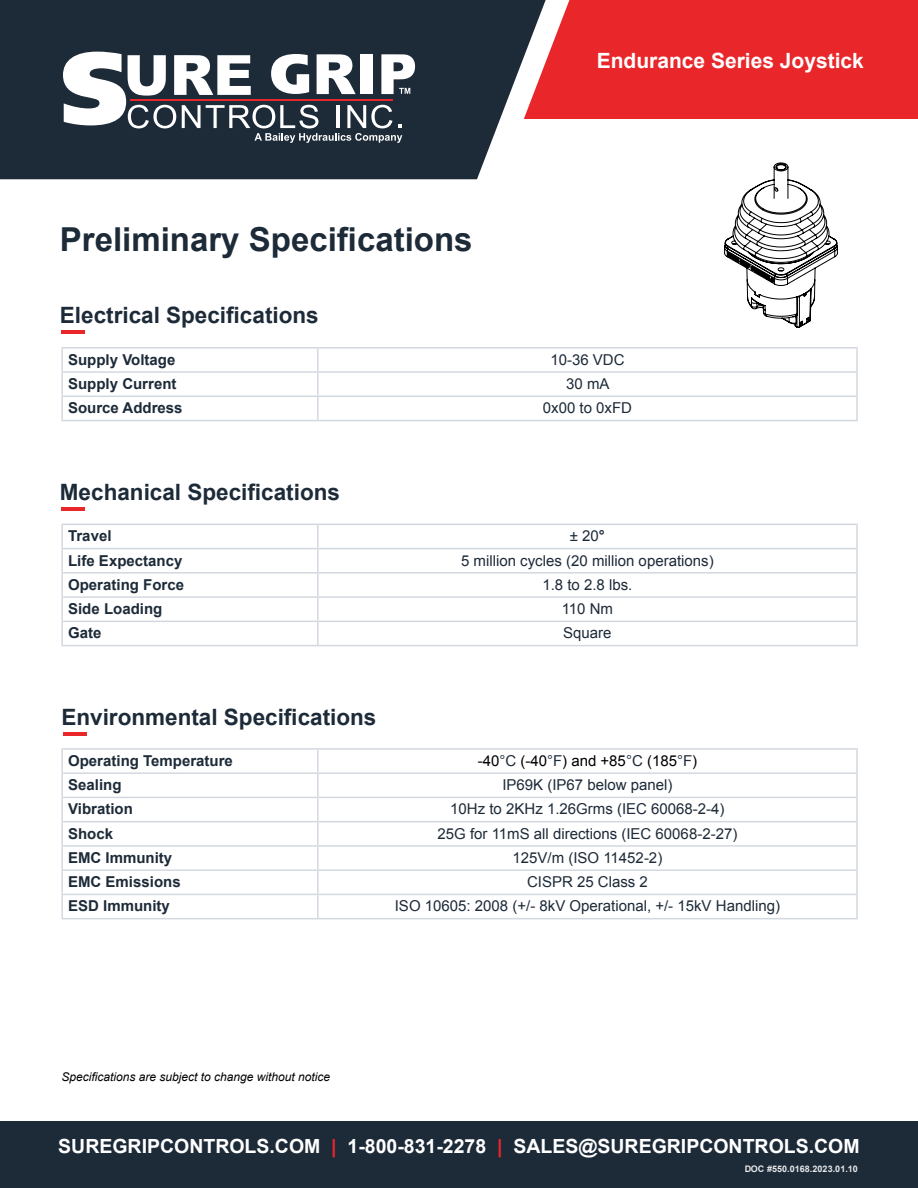
<style>
.page{position:relative;width:918px;height:1188px;background:#fff}
.page>*{position:absolute;margin:0;border:0;box-sizing:border-box;transform-origin:0 0}
.t1{font:700 33px "Arial";color:#1d2a38}
.t2{font:700 22.5px "Arial";color:#1d2a38}
.t3{font:700 21px "Arial";color:#fff}
.t4{font:700 19.5px "Arial";color:#fff}
.t5{font:15px "Arial";color:#1d2a38}
.t6{font:700 15px "Arial";color:#1d2a38}
.t7{font:15px "Arial";color:#000}
.t8{font:italic 12px "Arial";color:#000}
.t9{font:700 9px "Arial";letter-spacing:.005em;color:#fff}
.s1{font-weight:700}
.s2{color:#1d2a38}
.s3{font-size:27px}
.s4{color:#e9262a}
</style>
<div class="page">
<div style="left:251px;top:0;width:667px;height:118px;background:#e9262a"></div>
<svg style="left:546px;top:0;width:23px;height:119px"></svg>
<svg style="left:0;top:0;width:546px;height:179px;background:#313b48"></svg>
<svg style="left:63px;top:52px;width:352px;height:91px"></svg>
<hr style="left:61px;top:331px;width:24px;height:3px;background:#e9262a">
<hr style="left:61px;top:508px;width:24px;height:3px;background:#e9262a">
<hr style="left:61px;top:524px;width:257px;height:1px;background:#d3d8e0">
<hr style="left:61px;top:525px;width:2px;height:23px;background:#d3d8e0">
<hr style="left:61px;top:548px;width:257px;height:1px;background:#d3d8e0">
<hr style="left:61px;top:549px;width:2px;height:23px;background:#d3d8e0">
<hr style="left:61px;top:572px;width:257px;height:2px;background:#d3d8e0">
<hr style="left:61px;top:574px;width:2px;height:22px;background:#d3d8e0">
<hr style="left:61px;top:596px;width:257px;height:2px;background:#d3d8e0">
<hr style="left:61px;top:598px;width:2px;height:23px;background:#d3d8e0">
<hr style="left:61px;top:621px;width:257px;height:1px;background:#d3d8e0">
<hr style="left:61px;top:622px;width:2px;height:23px;background:#d3d8e0">
<hr style="left:61px;top:645px;width:257px;height:1px;background:#d3d8e0">
<hr style="left:318px;top:524px;width:540px;height:1px;background:#d3d8e0">
<hr style="left:317px;top:525px;width:2px;height:23px;background:#d3d8e0">
<hr style="left:318px;top:548px;width:540px;height:1px;background:#d3d8e0">
<hr style="left:317px;top:549px;width:2px;height:23px;background:#d3d8e0">
<hr style="left:318px;top:572px;width:540px;height:2px;background:#d3d8e0">
<hr style="left:317px;top:574px;width:2px;height:22px;background:#d3d8e0">
<hr style="left:318px;top:596px;width:540px;height:2px;background:#d3d8e0">
<hr style="left:317px;top:598px;width:2px;height:23px;background:#d3d8e0">
<hr style="left:318px;top:621px;width:540px;height:1px;background:#d3d8e0">
<hr style="left:317px;top:622px;width:2px;height:23px;background:#d3d8e0">
<hr style="left:318px;top:645px;width:540px;height:1px;background:#d3d8e0">
<hr style="left:856px;top:525px;width:2px;height:23px;background:#d3d8e0">
<hr style="left:856px;top:549px;width:2px;height:23px;background:#d3d8e0">
<hr style="left:856px;top:574px;width:2px;height:22px;background:#d3d8e0">
<hr style="left:856px;top:598px;width:2px;height:23px;background:#d3d8e0">
<hr style="left:856px;top:622px;width:2px;height:23px;background:#d3d8e0">
<hr style="left:63px;top:732px;width:24px;height:3px;background:#e9262a">
<hr style="left:61px;top:748px;width:257px;height:2px;background:#d3d8e0">
<hr style="left:61px;top:750px;width:2px;height:22px;background:#d3d8e0">
<hr style="left:61px;top:772px;width:257px;height:2px;background:#d3d8e0">
<hr style="left:61px;top:774px;width:2px;height:23px;background:#d3d8e0">
<hr style="left:61px;top:797px;width:257px;height:1px;background:#d3d8e0">
<hr style="left:61px;top:798px;width:2px;height:23px;background:#d3d8e0">
<hr style="left:61px;top:821px;width:257px;height:1px;background:#d3d8e0">
<hr style="left:61px;top:822px;width:2px;height:23px;background:#d3d8e0">
<hr style="left:61px;top:845px;width:257px;height:2px;background:#d3d8e0">
<hr style="left:61px;top:847px;width:2px;height:22px;background:#d3d8e0">
<hr style="left:61px;top:869px;width:257px;height:2px;background:#d3d8e0">
<hr style="left:61px;top:871px;width:2px;height:23px;background:#d3d8e0">
<hr style="left:61px;top:894px;width:257px;height:1px;background:#d3d8e0">
<hr style="left:61px;top:895px;width:2px;height:23px;background:#d3d8e0">
<hr style="left:61px;top:918px;width:257px;height:1px;background:#d3d8e0">
<hr style="left:318px;top:748px;width:540px;height:2px;background:#d3d8e0">
<hr style="left:317px;top:750px;width:2px;height:22px;background:#d3d8e0">
<hr style="left:318px;top:772px;width:540px;height:2px;background:#d3d8e0">
<hr style="left:317px;top:774px;width:2px;height:23px;background:#d3d8e0">
<hr style="left:318px;top:797px;width:540px;height:1px;background:#d3d8e0">
<hr style="left:317px;top:798px;width:2px;height:23px;background:#d3d8e0">
<hr style="left:318px;top:821px;width:540px;height:1px;background:#d3d8e0">
<hr style="left:317px;top:822px;width:2px;height:23px;background:#d3d8e0">
<hr style="left:318px;top:845px;width:540px;height:2px;background:#d3d8e0">
<hr style="left:317px;top:847px;width:2px;height:22px;background:#d3d8e0">
<hr style="left:318px;top:869px;width:540px;height:2px;background:#d3d8e0">
<hr style="left:317px;top:871px;width:2px;height:23px;background:#d3d8e0">
<hr style="left:318px;top:894px;width:540px;height:1px;background:#d3d8e0">
<hr style="left:317px;top:895px;width:2px;height:23px;background:#d3d8e0">
<hr style="left:318px;top:918px;width:540px;height:1px;background:#d3d8e0">
<hr style="left:856px;top:750px;width:2px;height:22px;background:#d3d8e0">
<hr style="left:856px;top:774px;width:2px;height:23px;background:#d3d8e0">
<hr style="left:856px;top:798px;width:2px;height:23px;background:#d3d8e0">
<hr style="left:856px;top:822px;width:2px;height:23px;background:#d3d8e0">
<hr style="left:856px;top:847px;width:2px;height:22px;background:#d3d8e0">
<hr style="left:856px;top:871px;width:2px;height:23px;background:#d3d8e0">
<hr style="left:856px;top:895px;width:2px;height:23px;background:#d3d8e0">
<hr style="left:61px;top:347px;width:257px;height:2px;background:#d3d8e0">
<hr style="left:61px;top:349px;width:2px;height:22px;background:#d3d8e0">
<hr style="left:61px;top:371px;width:257px;height:2px;background:#d3d8e0">
<hr style="left:61px;top:373px;width:2px;height:23px;background:#d3d8e0">
<hr style="left:61px;top:396px;width:257px;height:1px;background:#d3d8e0">
<hr style="left:61px;top:397px;width:2px;height:23px;background:#d3d8e0">
<hr style="left:61px;top:420px;width:257px;height:1px;background:#d3d8e0">
<hr style="left:318px;top:347px;width:540px;height:2px;background:#d3d8e0">
<hr style="left:317px;top:349px;width:2px;height:22px;background:#d3d8e0">
<hr style="left:318px;top:371px;width:540px;height:2px;background:#d3d8e0">
<hr style="left:317px;top:373px;width:2px;height:23px;background:#d3d8e0">
<hr style="left:318px;top:396px;width:540px;height:1px;background:#d3d8e0">
<hr style="left:317px;top:397px;width:2px;height:23px;background:#d3d8e0">
<hr style="left:318px;top:420px;width:540px;height:1px;background:#d3d8e0">
<hr style="left:856px;top:349px;width:2px;height:22px;background:#d3d8e0">
<hr style="left:856px;top:373px;width:2px;height:23px;background:#d3d8e0">
<hr style="left:856px;top:397px;width:2px;height:23px;background:#d3d8e0">
<hr style="left:849px;top:165px;width:1px;height:158px;background:#000">
<hr style="left:788px;top:493px;width:55px;height:1px;background:#000">
<hr style="left:717px;top:506px;width:126px;height:1px;background:#c0c0c0">
<hr style="left:917px;top:159px;width:1px;height:172px;background:#c0c0c0">
<hr style="left:788px;top:416px;width:55px;height:1px;background:#c0c0c0">
<hr style="left:788px;top:471px;width:55px;height:1px;background:#c0c0c0">
<hr style="left:788px;top:448px;width:55px;height:1px;background:#c0c0c0">
<hr style="left:717px;top:448px;width:71px;height:1px;background:#c0c0c0">
<svg style="left:724px;top:162px;width:114px;height:166px"></svg>
<div style="left:0;top:1121px;width:918px;height:67px;background:#1d2a38"></div>
<h1 class="t1" style="left:60px;top:217px;width:414px">Preliminary Specifications</h1>
<h2 class="t2" style="left:60px;top:301px;width:260px">Electrical Specifications</h2>
<h3 class="t3" style="left:597px;top:47px;width:269px">Endurance Series Joystick</h3>
<p class="t6" style="left:68px;top:350px;width:109px">Supply Voltage</p>
<p class="t5" style="left:550px;top:350px;width:76px">10-36 VDC</p>
<p class="t6" style="left:68px;top:374px;width:110px">Supply Current</p>
<p class="t5" style="left:566px;top:374px;width:45px">30 mA</p>
<p class="t6" style="left:68px;top:398px;width:116px">Source Address</p>
<p class="t5" style="left:543px;top:398px;width:91px">0x00 to 0xFD</p>
<h2 class="t2" style="left:60px;top:478px;width:282px">Mechanical Specifications</h2>
<p class="t6" style="left:68px;top:526px;width:45px">Travel</p>
<p class="t5" style="left:570px;top:526px;width:37px">± 20<span class="s1">°</span></p>
<p class="t6" style="left:68px;top:550px;width:116px">Life Expectancy</p>
<p class="t5" style="left:461px;top:550px;width:254px">5 million cycles (20 million operations)</p>
<p class="t6" style="left:68px;top:575px;width:117px">Operating Force</p>
<p class="t5" style="left:542px;top:575px;width:92px">1.8 to 2.8 lbs.</p>
<p class="t6" style="left:68px;top:599px;width:96px">Side Loading</p>
<p class="t5" style="left:562px;top:599px;width:53px">110 Nm</p>
<p class="t6" style="left:68px;top:623px;width:35px">Gate</p>
<p class="t5" style="left:563px;top:623px;width:50px">Square</p>
<h2 class="t2" style="left:61px;top:702px;width:317px">Environmental Specifications</h2>
<p class="t6" style="left:68px;top:751px;width:166px">Operating Temperature</p>
<p class="t7" style="left:478px;top:751px;width:221px">-40<span class="s2">°C</span> (-40<span class="s2">°F</span>) and +85<span class="s2">°C</span> (185<span class="s2">°F</span>)</p>
<p class="t6" style="left:68px;top:775px;width:55px">Sealing</p>
<p class="t5" style="left:502px;top:775px;width:172px">IP69K (IP67 below panel)</p>
<p class="t6" style="left:68px;top:799px;width:66px">Vibration</p>
<p class="t5" style="left:450px;top:799px;width:276px">10Hz to 2KHz 1.26Grms (IEC 60068-2-4)</p>
<p class="t6" style="left:68px;top:823px;width:47px">Shock</p>
<p class="t5" style="left:438px;top:824px;width:301px">25G for 11mS all directions (IEC 60068-2-27)</p>
<p class="t6" style="left:68px;top:848px;width:106px">EMC Immunity</p>
<p class="t5" style="left:513px;top:848px;width:151px">125V/m (ISO 11452-2)</p>
<p class="t6" style="left:68px;top:872px;width:114px">EMC Emissions</p>
<p class="t5" style="left:527px;top:872px;width:122px">CISPR 25 Class 2</p>
<p class="t6" style="left:68px;top:896px;width:103px">ESD Immunity</p>
<p class="t5" style="left:395px;top:896px;width:387px">ISO 10605: 2008 (+/- 8kV Operational, +/- 15kV Handling)</p>
<p class="t8" style="left:61px;top:1069px;width:270px">Specifications are subject to change without notice</p>
<h3 class="t4" style="left:32px;top:1134px;width:829px"><span class="s3">1</span> SUREGRIPCONTROLS.COM <span class="s4">|</span> 1-800-831-2278 <span class="s4">|</span> SALES@SUREGRIPCONTROLS.COM</h3>
<p class="t9" style="left:744px;top:1163px;width:115px">DOC #550.0168.2023.01.10</p>
</div>
